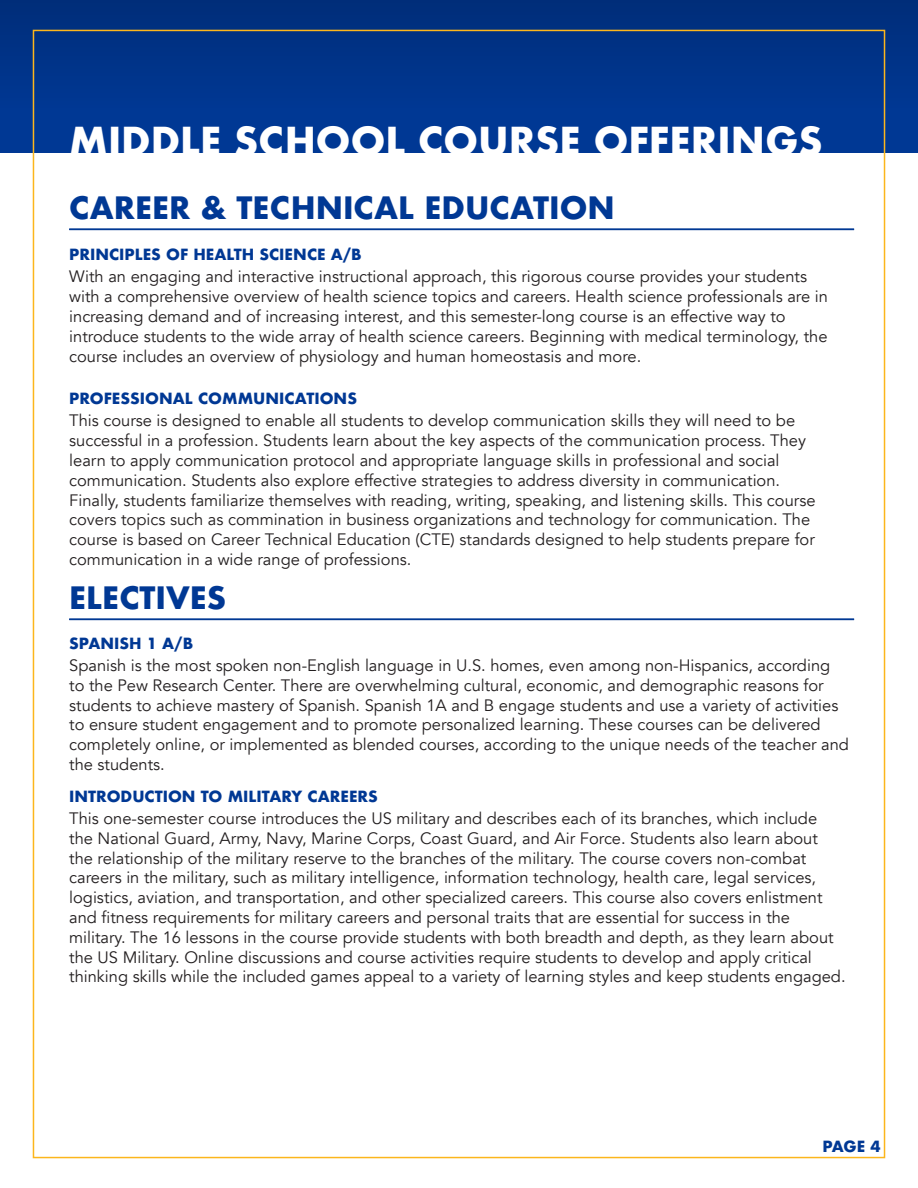
<style>
.page{position:relative;width:918px;height:1188px;background:#fff}
.page>*{position:absolute;margin:0;border:0;box-sizing:border-box;transform-origin:0 0}
.t1{font:700 37.5px "Futura";color:#fff}
.t2{font:700 30px "Futura";color:#003894}
.t3{font:16.5px/19.8px "Avenir";color:#231f20}
.t4{font:700 15px "Futura";color:#003894}
</style>
<div class="page">
<div style="left:0;top:0;width:918px;height:153px;background:#003894"></div>
<div style="left:0;top:0;width:918px;height:107px;background:linear-gradient(to bottom,#0b3375,#003793)"></div>
<hr style="left:69px;top:229px;width:785px;height:1px;background:#003894">
<hr style="left:69px;top:619px;width:785px;height:1px;background:#003894">
<p class="t1" style="left:69px;top:113px;width:755px">MIDDLE SCHOOL COURSE OFFERINGS</p>
<p class="t2" style="left:69px;top:186px;width:547px">CAREER &amp; TECHNICAL EDUCATION</p>
<p class="t4" style="left:69px;top:244px;width:294px">PRINCIPLES OF HEALTH SCIENCE A/B</p>
<p class="t3" style="left:69px;top:267px;width:739px">With an engaging and interactive instructional approach, this rigorous course provides your students</p>
<p class="t3" style="left:69px;top:287px;width:760px">with a comprehensive overview of health science topics and careers. Health science professionals are in</p>
<p class="t3" style="left:69px;top:307px;width:718px">increasing demand and of increasing interest, and this semester-long course is an effective way to</p>
<p class="t3" style="left:69px;top:326px;width:760px">introduce students to the wide array of health science careers. Beginning with medical terminology, the</p>
<p class="t3" style="left:69px;top:346px;width:574px">course includes an overview of physiology and human homeostasis and more.</p>
<p class="t4" style="left:69px;top:388px;width:289px">PROFESSIONAL COMMUNICATIONS</p>
<p class="t3" style="left:69px;top:411px;width:748px">This course is designed to enable all students to develop communication skills they will need to be successful in a profession. Students learn about the key aspects of the communication process. They learn to apply communication protocol and appropriate language skills in professional and social communication. Students also explore effective strategies to address diversity in communication.<br>Finally, students familiarize themselves with reading, writing, speaking, and listening skills. This course covers topics such as commination in business organizations and technology for communication. The course is based on Career Technical Education (CTE) standards designed to help students prepare for communication in a wide range of professions.</p>
<p class="t2" style="left:69px;top:576px;width:159px">ELECTIVES</p>
<p class="t4" style="left:69px;top:633px;width:125px">SPANISH 1 A/B</p>
<p class="t3" style="left:69px;top:656px;width:763px">Spanish is the most spoken non-English language in U.S. homes, even among non-Hispanics, according</p>
<p class="t3" style="left:69px;top:676px;width:756px">to the Pew Research Center. There are overwhelming cultural, economic, and demographic reasons for</p>
<p class="t3" style="left:69px;top:695px;width:781px">students to achieve mastery of Spanish. Spanish 1A and B engage students and use a variety of activities to ensure student engagement and to promote personalized learning. These courses can be delivered completely online, or implemented as blended courses, according to the unique needs of the teacher and the students.</p>
<p class="t4" style="left:69px;top:786px;width:310px">INTRODUCTION TO MILITARY CAREERS</p>
<p class="t3" style="left:69px;top:809px;width:750px">This one-semester course introduces the US military and describes each of its branches, which include</p>
<p class="t3" style="left:69px;top:829px;width:750px">the National Guard, Army, Navy, Marine Corps, Coast Guard, and Air Force. Students also learn about</p>
<p class="t3" style="left:69px;top:848px;width:739px">the relationship of the military reserve to the branches of the military. The course covers non-combat</p>
<p class="t3" style="left:69px;top:868px;width:748px">careers in the military, such as military intelligence, information technology, health care, legal services,</p>
<p class="t3" style="left:69px;top:888px;width:755px">logistics, aviation, and transportation, and other specialized careers. This course also covers enlistment</p>
<p class="t3" style="left:69px;top:908px;width:722px">and fitness requirements for military careers and personal traits that are essential for success in the</p>
<p class="t3" style="left:69px;top:928px;width:766px">military. The 16 lessons in the course provide students with both breadth and depth, as they learn about</p>
<p class="t3" style="left:69px;top:947px;width:744px">the US Military. Online discussions and course activities require students to develop and apply critical</p>
<p class="t3" style="left:69px;top:967px;width:778px">thinking skills while the included games appeal to a variety of learning styles and keep students engaged.</p>
<p class="t4" style="left:822px;top:1136px;width:60px">PAGE 4</p>
</div>
